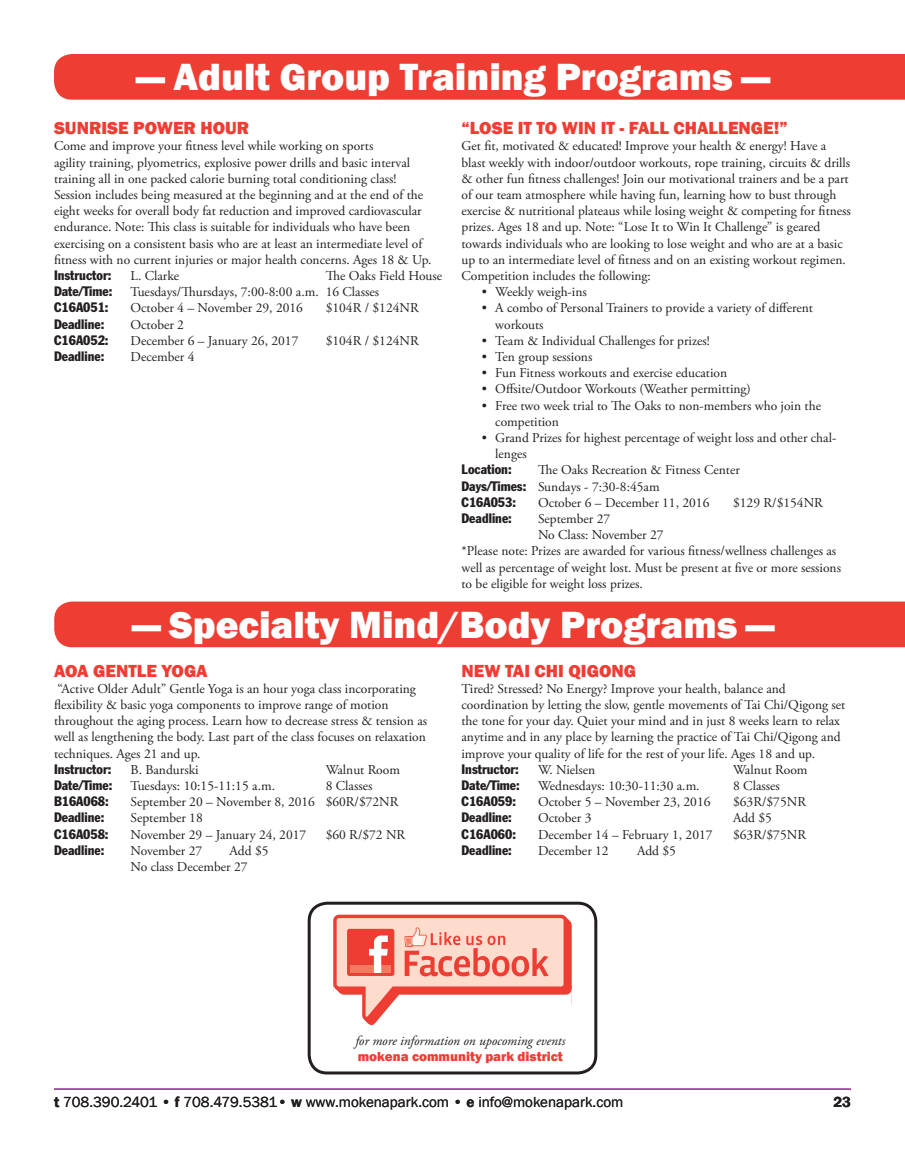
<style>
.page{position:relative;width:905px;height:1161px;background:#fff}
.page>*{position:absolute;margin:0;border:0;box-sizing:border-box;transform-origin:0 0}
.t1{font:800 39px "Franklin Gothic";color:#fff}
.Course_Header{font:800 18px "Franklin Gothic";color:#ee3e34}
.t2{font:15px "Franklin Gothic";color:#231f20}
.t3{font:600 15px "Franklin Gothic";color:#231f20}
.Course_Description{font:13.5px/16.2px "Adobe Garamond Pro";color:#231f20}
.Course_Info{font:13.5px "Adobe Garamond Pro";color:#231f20}
.Course_Info-2{font:condensed 13.5px "Franklin Gothic";color:#231f20}
.Course_Description-2{font:italic 13.5px "Adobe Garamond Pro";color:#231f20}
.t4{font:800 13.5px "Franklin Gothic";color:#ee3e34}
.s1{font-family:"Franklin Gothic";font-stretch:condensed}
.s2{font-weight:600}
</style>
<div class="page">
<hr style="left:54px;top:1088px;width:796px;height:2px;background:#a54499">
<div style="left:54px;top:54px;width:850px;height:46px;background:#ee3e34"></div>
<div style="left:54px;top:602px;width:850px;height:45px;background:#ee3e34"></div>
<svg style="left:333px;top:915px;width:238px;height:110px"></svg>
<div style="left:308px;top:902px;width:289px;height:172px;border:3px solid #231f20;border-radius:18px"></div>
<h1 class="t1" style="left:138px;top:52px;width:632px">— Adult Group Training Programs —</h1>
<p class="Course_Header" style="left:54px;top:116px;width:197px">SUNRISE POWER HOUR</p>
<p class="Course_Description" style="left:54px;top:138px;width:379px">Come and improve your fitness level while working on sports<br>agility training, plyometrics, explosive power drills and basic interval training all in one packed calorie burning total conditioning class!<br>Session includes being measured at the beginning and at the end of the eight weeks for overall body fat reduction and improved cardiovascular endurance. Note: This class is suitable for individuals who have been exercising on a consistent basis who are at least an intermediate level of fitness with no current injuries or major health concerns. Ages 18 &amp; Up.</p>
<p class="Course_Info-2" style="left:54px;top:267px;width:59px">Instructor:</p>
<p class="Course_Info" style="left:131px;top:268px;width:50px">L. Clarke</p>
<p class="Course_Info" style="left:325px;top:268px;width:118px">The Oaks Field House</p>
<p class="Course_Info-2" style="left:54px;top:283px;width:60px">Date/Time:</p>
<p class="Course_Info" style="left:131px;top:284px;width:250px">Tuesdays/Thursdays, 7:00-8:00 a.m. 16 Classes</p>
<p class="Course_Info-2" style="left:54px;top:299px;width:56px">C16A051:</p>
<p class="Course_Info" style="left:131px;top:300px;width:174px">October 4 – November 29, 2016</p>
<p class="Course_Info" style="left:325px;top:300px;width:95px">$104R / $124NR</p>
<p class="Course_Info-2" style="left:54px;top:315px;width:52px">Deadline:</p>
<p class="Course_Info" style="left:131px;top:316px;width:55px">October 2</p>
<p class="Course_Info-2" style="left:54px;top:332px;width:56px">C16A052:</p>
<p class="Course_Info" style="left:131px;top:332px;width:169px">December 6 – January 26, 2017</p>
<p class="Course_Info" style="left:325px;top:332px;width:95px">$104R / $124NR</p>
<p class="Course_Info-2" style="left:54px;top:348px;width:52px">Deadline:</p>
<p class="Course_Info" style="left:131px;top:349px;width:65px">December 4</p>
<p class="Course_Header" style="left:461px;top:116px;width:327px">“LOSE IT TO WIN IT - FALL CHALLENGE!”</p>
<p class="Course_Description" style="left:461px;top:138px;width:391px">Get fit, motivated &amp; educated! Improve your health &amp; energy! Have a blast weekly with indoor/outdoor workouts, rope training, circuits &amp; drills &amp; other fun fitness challenges! Join our motivational trainers and be a part of our team atmosphere while having fun, learning how to bust through exercise &amp; nutritional plateaus while losing weight &amp; competing for fitness prizes. Ages 18 and up. Note: “Lose It to Win It Challenge” is geared towards individuals who are looking to lose weight and who are at a basic up to an intermediate level of fitness and on an existing workout regimen.</p>
<p class="Course_Description" style="left:461px;top:268px;width:191px">Competition includes the following:</p>
<p class="Course_Description" style="left:482px;top:284px;width:107px">• Weekly weigh-ins</p>
<p class="Course_Description" style="left:495px;top:300px;width:319px;text-indent:-14px">• A combo of Personal Trainers to provide a variety of different workouts</p>
<p class="Course_Description" style="left:482px;top:333px;width:229px">• Team &amp; Individual Challenges for prizes!</p>
<p class="Course_Description" style="left:482px;top:349px;width:112px">• Ten group sessions</p>
<p class="Course_Description" style="left:482px;top:365px;width:247px">• Fun Fitness workouts and exercise education</p>
<p class="Course_Description" style="left:482px;top:381px;width:271px">• Offsite/Outdoor Workouts (Weather permitting)</p>
<p class="Course_Description" style="left:495px;top:398px;width:327px;text-indent:-14px">• Free two week trial to The Oaks to non-members who join the competition</p>
<p class="Course_Description" style="left:495px;top:430px;width:342px;text-indent:-14px">• Grand Prizes for highest percentage of weight loss and other chal&shy;lenges</p>
<p class="Course_Info-2" style="left:461px;top:461px;width:52px">Location:</p>
<p class="Course_Info" style="left:538px;top:462px;width:203px">The Oaks Recreation &amp; Fitness Center</p>
<p class="Course_Info" style="left:461px;top:478px;width:200px"><span class="s1">Days/Times:</span> Sundays - 7:30-8:45am</p>
<p class="Course_Info-2" style="left:461px;top:494px;width:56px">C16A053:</p>
<p class="Course_Info" style="left:538px;top:494px;width:173px">October 6 – December 11, 2016</p>
<p class="Course_Info" style="left:733px;top:494px;width:91px">$129 R/$154NR</p>
<p class="Course_Info-2" style="left:461px;top:510px;width:52px">Deadline:</p>
<p class="Course_Info" style="left:538px;top:511px;width:74px">September 27</p>
<p class="Course_Info" style="left:538px;top:527px;width:127px">No Class: November 27</p>
<p class="Course_Description" style="left:461px;top:543px;width:381px">*Please note: Prizes are awarded for various fitness/wellness challenges as well as percentage of weight lost. Must be present at five or more sessions to be eligible for weight loss prizes.</p>
<p class="t1" style="left:133px;top:600px;width:641px">— Specialty Mind/Body Programs —</p>
<p class="Course_Header" style="left:54px;top:659px;width:155px">AOA GENTLE YOGA</p>
<p class="Course_Description" style="left:54px;top:681px;width:374px">“Active Older Adult” Gentle Yoga is an hour yoga class incorporating flexibility &amp; basic yoga components to improve range of motion throughout the aging process. Learn how to decrease stress &amp; tension as well as lengthening the body. Last part of the class focuses on relaxation techniques. Ages 21 and up.</p>
<p class="Course_Info-2" style="left:54px;top:761px;width:59px">Instructor:</p>
<p class="Course_Info" style="left:131px;top:761px;width:70px">B. Bandurski</p>
<p class="Course_Info" style="left:325px;top:761px;width:76px">Walnut Room</p>
<p class="Course_Info-2" style="left:54px;top:777px;width:60px">Date/Time:</p>
<p class="Course_Info" style="left:131px;top:778px;width:146px">Tuesdays: 10:15-11:15 a.m.</p>
<p class="Course_Info" style="left:325px;top:778px;width:48px">8 Classes</p>
<p class="Course_Info-2" style="left:54px;top:793px;width:56px">B16A068:</p>
<p class="Course_Info" style="left:131px;top:794px;width:269px">September 20 – November 8, 2016 $60R/$72NR</p>
<p class="Course_Info-2" style="left:54px;top:809px;width:52px">Deadline:</p>
<p class="Course_Info" style="left:131px;top:810px;width:74px">September 18</p>
<p class="Course_Info-2" style="left:54px;top:826px;width:56px">C16A058:</p>
<p class="Course_Info" style="left:131px;top:826px;width:177px">November 29 – January 24, 2017</p>
<p class="Course_Info" style="left:325px;top:826px;width:81px">$60 R/$72 NR</p>
<p class="Course_Info-2" style="left:54px;top:842px;width:52px">Deadline:</p>
<p class="Course_Info" style="left:131px;top:842px;width:73px">November 27</p>
<p class="Course_Info" style="left:229px;top:842px;width:40px">Add $5</p>
<p class="Course_Info" style="left:131px;top:859px;width:119px">No class December 27</p>
<p class="Course_Header" style="left:461px;top:659px;width:176px">NEW TAI CHI QIGONG</p>
<p class="Course_Description" style="left:461px;top:681px;width:385px">Tired? Stressed? No Energy? Improve your health, balance and coordination by letting the slow, gentle movements of Tai Chi/Qigong set the tone for your day. Quiet your mind and in just 8 weeks learn to relax anytime and in any place by learning the practice of Tai Chi/Qigong and improve your quality of life for the rest of your life. Ages 18 and up.</p>
<p class="Course_Info-2" style="left:461px;top:761px;width:59px">Instructor:</p>
<p class="Course_Info" style="left:538px;top:761px;width:59px">W. Nielsen</p>
<p class="Course_Info" style="left:733px;top:761px;width:76px">Walnut Room</p>
<p class="Course_Info-2" style="left:461px;top:777px;width:60px">Date/Time:</p>
<p class="Course_Info" style="left:538px;top:778px;width:163px">Wednesdays: 10:30-11:30 a.m.</p>
<p class="Course_Info" style="left:733px;top:778px;width:48px">8 Classes</p>
<p class="Course_Info-2" style="left:461px;top:793px;width:56px">C16A059:</p>
<p class="Course_Info" style="left:538px;top:794px;width:174px">October 5 – November 23, 2016</p>
<p class="Course_Info" style="left:733px;top:794px;width:74px">$63R/$75NR</p>
<p class="Course_Info-2" style="left:461px;top:809px;width:52px">Deadline:</p>
<p class="Course_Info" style="left:538px;top:810px;width:55px">October 3</p>
<p class="Course_Info" style="left:733px;top:810px;width:40px">Add $5</p>
<p class="Course_Info-2" style="left:461px;top:826px;width:56px">C16A060:</p>
<p class="Course_Info" style="left:538px;top:826px;width:176px">December 14 – February 1, 2017</p>
<p class="Course_Info" style="left:733px;top:826px;width:74px">$63R/$75NR</p>
<p class="Course_Info-2" style="left:461px;top:842px;width:52px">Deadline:</p>
<p class="Course_Info" style="left:538px;top:842px;width:72px">December 12</p>
<p class="Course_Info" style="left:637px;top:842px;width:40px">Add $5</p>
<p class="Course_Description-2" style="left:355px;top:1033px;width:211px">for more information on upocoming events</p>
<p class="t4" style="left:358px;top:1047px;width:207px">mokena community park district</p>
<p class="t2" style="left:54px;top:1093px;width:571px"><span class="s2">t</span> 708.390.2401 • <span class="s2">f</span> 708.479.5381• <span class="s2">w</span> www.mokenapark.com • <span class="s2">e</span> info@mokenapark.com</p>
<p class="t3" style="left:833px;top:1093px;width:19px">23</p>
</div>
